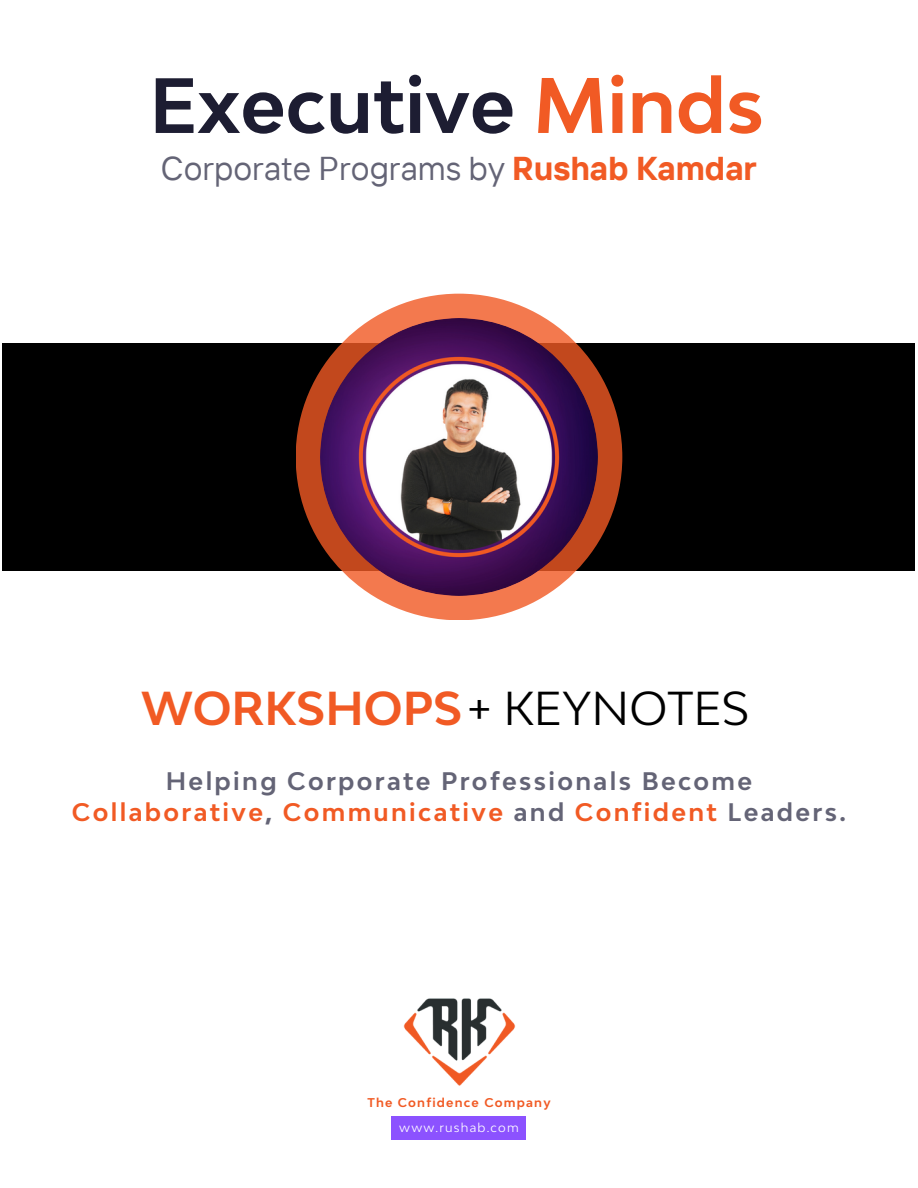
<style>
.page{position:relative;width:918px;height:1188px;background:#fff}
.page>*{position:absolute;margin:0;border:0;box-sizing:border-box;transform-origin:0 0}
.t1{font:700 73.95px "Bw Modelica";color:#1d1d32}
.t2{font:700 45px "Bw Modelica";color:#f15a24}
.t3{font:33px "TT Interphases";color:#646476}
.t4{font:700 24px/30.3px "Bw Modelica";letter-spacing:.1em;color:#646476;text-align:center}
.t5{font:700 12px "Bw Modelica";letter-spacing:.1em;color:#f15a24}
.t6{font:12px "Bw Modelica";letter-spacing:.1em;color:#fff}
.s1{color:#f15a24}
.s2{font-weight:700;color:#f15a24}
.s3{font-weight:400;color:#000}
</style>
<div class="page">
<div style="left:3px;top:343px;width:912px;height:228px;background:#000"></div>
<svg style="left:296px;top:294px;width:326px;height:326px;background:#d85e33"></svg>
<img style="left:320px;top:318px;width:278px;height:278px;border-radius:50%">
<div style="left:392px;top:1116px;width:134px;height:24px;background:#8c52ff"></div>
<img style="left:403px;top:998px;width:113px;height:88px">
<p class="t1" style="left:149px;top:60px;width:616px">Executive <span class="s1">Minds</span></p>
<h2 class="t3" style="left:161px;top:147px;width:598px">Corporate Programs by <span class="s2">Rushab Kamdar</span></h2>
<p class="t2" style="left:142px;top:681px;width:609px">WORKSHOPS<span class="s3">+ KEYNOTES</span></p>
<h2 class="t4" style="left:72px;top:766px;width:776px">Helping Corporate Professionals Become<br><span class="s1">Collaborative</span>, <span class="s1">Communicative</span> and <span class="s1">Confident</span> Leaders.</h2>
<p class="t5" style="left:367px;top:1095px;width:185px">The Confidence Company</p>
<h3 class="t6" style="left:399px;top:1120px;width:121px">www.rushab.com</h3>
</div>
